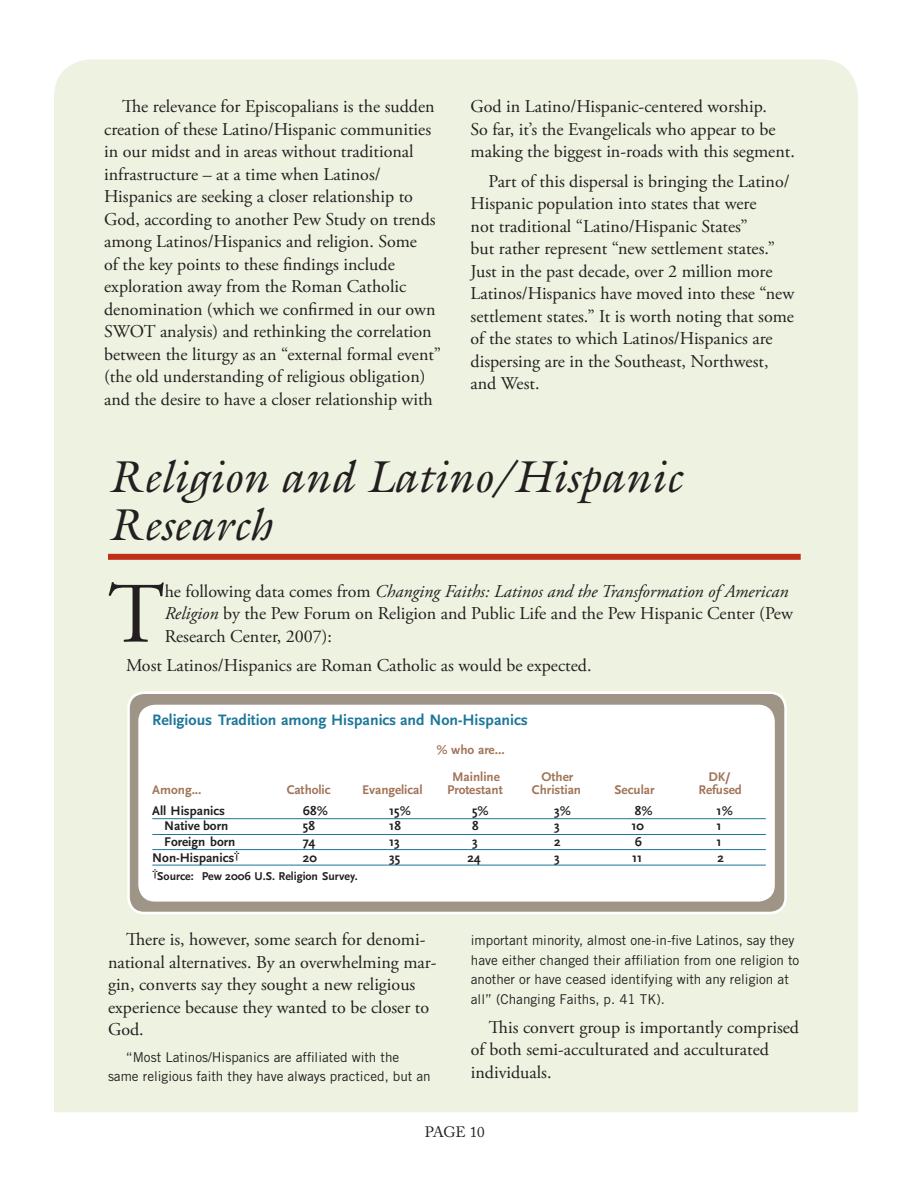
<style>
.page{position:relative;width:918px;height:1188px;background:#fff}
.page>*{position:absolute;margin:0;border:0;box-sizing:border-box;transform-origin:0 0}
.bodytext{font:85.8px "Adobe Garamond Pro";color:#231f20}
.Main_Heading{font:italic 45px "Galliard";color:#231f20}
.bodytext-2{font:18px/22.5px "Adobe Garamond Pro";color:#231f20}
.t1{font:700 15.75px "Scala Sans";color:#1c779a}
.t2{font:15px "Adobe Caslon Pro";color:#231f20}
.bodytext-3{font:13.5px/19.5px "Trade Gothic LT Std";color:#231f20}
.t3{font:700 13.2px "Scala Sans";color:#231f20}
.t4{font:700 13.2px/27.8px "Scala Sans";color:#a17457}
.t5{font:700 11.85px "Scala Sans";color:#231f20}
.s1{font-style:italic}
</style>
<div class="page">
<div style="left:54px;top:59px;width:804px;height:1053px;background:#eef2e0"></div>
<div style="left:108px;top:554px;width:693px;height:6px;background:#c02d19"></div>
<div style="left:129px;top:693px;width:657px;height:220px;background:#9e9586;border-radius:16px"></div>
<div style="left:127px;top:691px;width:660px;height:223px;border:3px solid #fff;border-radius:16px"></div>
<div style="left:138px;top:705px;width:637px;height:197px;background:#fff;border-radius:17px"></div>
<hr style="left:152px;top:818px;width:614px;height:1px;background:#1c779a">
<hr style="left:152px;top:834px;width:614px;height:1px;background:#1c779a">
<hr style="left:152px;top:849px;width:614px;height:1px;background:#1c779a">
<hr style="left:152px;top:865px;width:614px;height:1px;background:#1c779a">
<p class="bodytext-2" style="left:104px;top:96px;width:338px;text-indent:18px">The relevance for Episcopalians is the sudden creation of these Latino/Hispanic communities in our midst and in areas without traditional infrastructure – at a time when Latinos/ Hispanics are seeking a closer relationship to God, according to another Pew Study on trends among Latinos/Hispanics and religion. Some<br>of the key points to these findings include exploration away from the Roman Catholic denomination (which we confirmed in our own SWOT analysis) and rethinking the correlation between the liturgy as an “external formal event” (the old understanding of religious obligation) and the desire to have a closer relationship with</p>
<p class="bodytext-2" style="left:471px;top:96px;width:326px">God in Latino/Hispanic-centered worship.<br>So far, it’s the Evangelicals who appear to be making the biggest in-roads with this segment.</p>
<p class="bodytext-2" style="left:471px;top:170px;width:325px;text-indent:18px">Part of this dispersal is bringing the Latino/ Hispanic population into states that were<br>not traditional “Latino/Hispanic States”<br>but rather represent “new settlement states.” Just in the past decade, over 2 million more Latinos/Hispanics have moved into these “new settlement states.” It is worth noting that some of the states to which Latinos/Hispanics are dispersing are in the Southeast, Northwest, and West.</p>
<p class="Main_Heading" style="left:108px;top:449px;width:576px">Religion and Latino/Hispanic</p>
<p class="Main_Heading" style="left:108px;top:497px;width:165px">Research</p>
<p class="bodytext" style="left:108px;top:563px;width:58px">T</p>
<p class="bodytext-2" style="left:165px;top:580px;width:630px">he following data comes from <span class="s1">Changing Faiths: Latinos and the Transformation of American<br>Religion</span> by the Pew Forum on Religion and Public Life and the Pew Hispanic Center (Pew<br>Research Center, 2007):</p>
<p class="bodytext-2" style="left:126px;top:655px;width:467px">Most Latinos/Hispanics are Roman Catholic as would be expected.</p>
<p class="t1" style="left:152px;top:712px;width:377px">Religious Tradition among Hispanics and Non-Hispanics</p>
<p class="t4" style="left:452px;top:736px;width:54px;text-indent:-15px">% who are...<br>Mainline</p>
<p class="t4" style="left:541px;top:764px;width:33px">Other</p>
<p class="t4" style="left:708px;top:764px;width:24px">DK/</p>
<p class="t4" style="left:152px;top:776px;width:51px">Among...</p>
<p class="t4" style="left:287px;top:776px;width:46px">Catholic</p>
<p class="t4" style="left:362px;top:776px;width:62px">Evangelical</p>
<p class="t4" style="left:447px;top:776px;width:57px">Protestant</p>
<p class="t4" style="left:532px;top:776px;width:51px">Christian</p>
<p class="t4" style="left:615px;top:776px;width:41px">Secular</p>
<p class="t4" style="left:698px;top:776px;width:45px">Refused</p>
<p class="t3" style="left:152px;top:803px;width:74px">All Hispanics</p>
<p class="t3" style="left:303px;top:803px;width:26px">68%</p>
<p class="t3" style="left:389px;top:803px;width:23px">15%</p>
<p class="t3" style="left:472px;top:803px;width:18px">5%</p>
<p class="t3" style="left:554px;top:803px;width:18px">3%</p>
<p class="t3" style="left:635px;top:803px;width:19px">8%</p>
<p class="t3" style="left:717px;top:803px;width:18px">1%</p>
<p class="t3" style="left:164px;top:819px;width:66px">Native born</p>
<p class="t3" style="left:303px;top:819px;width:14px">58</p>
<p class="t3" style="left:389px;top:819px;width:13px">18</p>
<p class="t3" style="left:472px;top:819px;width:8px">8</p>
<p class="t3" style="left:554px;top:819px;width:7px">3</p>
<p class="t3" style="left:632px;top:819px;width:14px">10</p>
<p class="t3" style="left:717px;top:819px;width:7px">1</p>
<p class="t3" style="left:164px;top:835px;width:73px">Foreign born</p>
<p class="t3" style="left:303px;top:835px;width:14px">74</p>
<p class="t3" style="left:389px;top:835px;width:12px">13</p>
<p class="t3" style="left:472px;top:835px;width:7px">3</p>
<p class="t3" style="left:554px;top:835px;width:8px">2</p>
<p class="t3" style="left:635px;top:835px;width:9px">6</p>
<p class="t3" style="left:717px;top:835px;width:7px">1</p>
<p class="t3" style="left:152px;top:851px;width:89px">Non-Hispanics<sup>†</sup></p>
<p class="t3" style="left:303px;top:851px;width:16px">20</p>
<p class="t3" style="left:389px;top:851px;width:13px">35</p>
<p class="t3" style="left:467px;top:851px;width:15px">24</p>
<p class="t3" style="left:554px;top:851px;width:7px">3</p>
<p class="t3" style="left:632px;top:851px;width:12px">11</p>
<p class="t3" style="left:717px;top:851px;width:8px">2</p>
<p class="t5" style="left:152px;top:870px;width:207px"><sup>†</sup>Source: Pew 2006 U.S. Religion Survey.</p>
<p class="bodytext-2" style="left:108px;top:929px;width:330px;text-indent:18px">There is, however, some search for denomi&shy;national alternatives. By an overwhelming mar&shy;gin, converts say they sought a new religious experience because they wanted to be closer to God.</p>
<p class="bodytext-3" style="left:108px;top:1047px;width:324px;text-indent:18px">“Most Latinos/H ispanics are affiliated with the same religious faith they have always practiced, but an</p>
<p class="bodytext-3" style="left:471px;top:930px;width:330px">important minority, almost one-in-five Latinos, say they have either changed their affiliation from one religion to another or have ceased identifying with any religion at all” (Changing Faiths, p. 41 TK).</p>
<p class="bodytext-2" style="left:471px;top:1017px;width:330px;text-indent:18px">This convert group is importantly comprised of both semi-acculturated and acculturated individuals.</p>
<p class="t2" style="left:425px;top:1123px;width:61px">PAGE 1 0</p>
</div>
